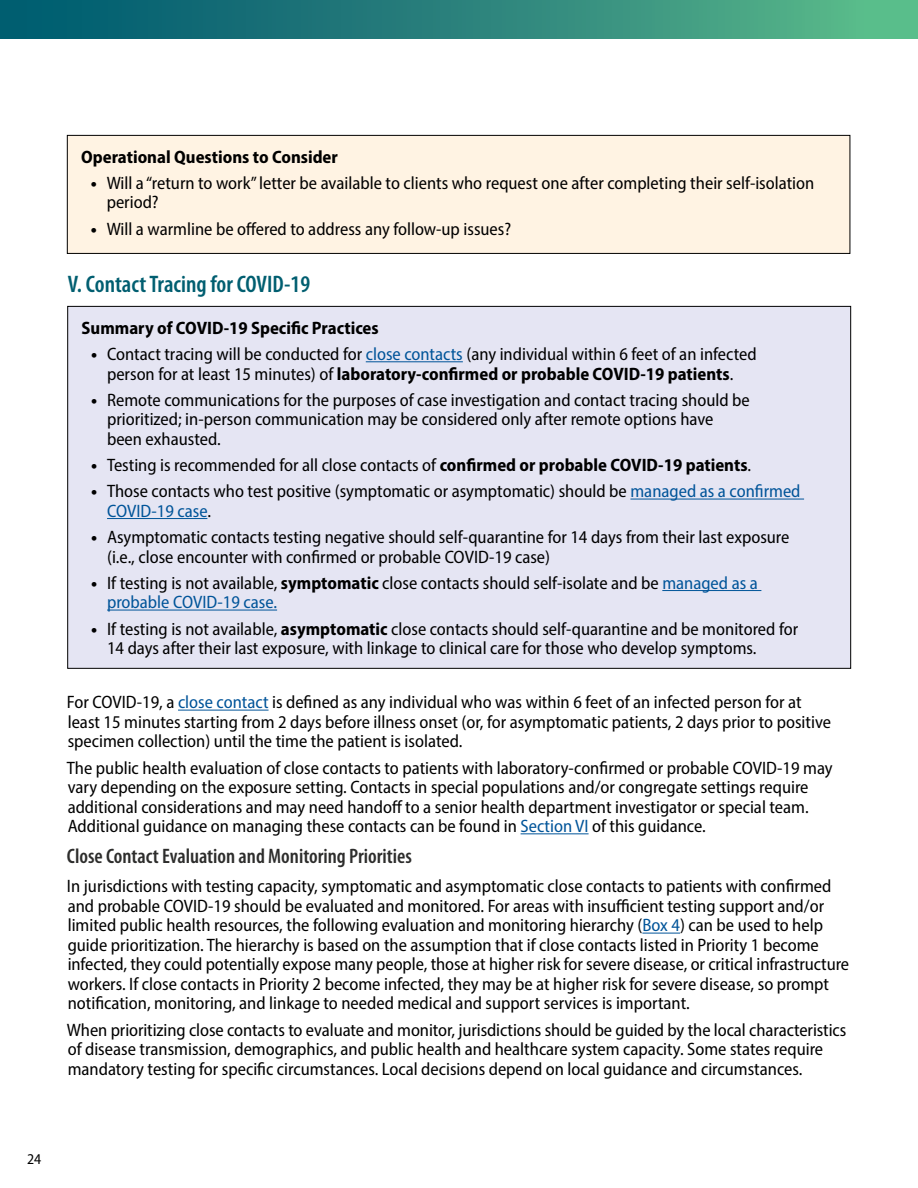
<style>
.page{position:relative;width:918px;height:1188px;background:#fff}
.page>*{position:absolute;margin:0;border:0;box-sizing:border-box;transform-origin:0 0}
.t1{font:600 condensed 24px "Myriad Pro";color:#005e70}
.t2{font:600 condensed 21px "Myriad Pro";color:#2d2d2c}
.p_myriad{font:semi-condensed 18px/19.5px "Myriad Pro";color:#000}
.Blue_Callout_1{font:700 semi-condensed 18px "Myriad Pro";color:#000}
.Yellow_Callout_1{font:700 semi-condensed 18px "Myriad Pro";color:#000}
.t3{font:semi-condensed 15px "Myriad Pro";color:#000}
.s1{font-weight:700;font-stretch:normal}
.s2{color:#005499}
.s3{font-weight:700}
</style>
<div class="page">
<div style="left:0;top:0;width:918px;height:38px;background:linear-gradient(to right,#00536e,#5dba8b)"></div>
<div style="left:67px;top:135px;width:783px;height:118px;background:#fff3e3"></div>
<div style="left:67px;top:135px;width:783px;height:119px;border:1px solid #000"></div>
<div style="left:68px;top:306px;width:783px;height:362px;background:#e5e5f3"></div>
<hr style="left:366px;top:361px;width:97px;height:1px;background:#005499">
<hr style="left:630px;top:499px;width:174px;height:1px;background:#005499">
<hr style="left:107px;top:518px;width:100px;height:1px;background:#005499">
<hr style="left:662px;top:590px;width:99px;height:1px;background:#005499">
<hr style="left:107px;top:610px;width:170px;height:1px;background:#005499">
<hr style="left:178px;top:710px;width:91px;height:1px;background:#005499">
<hr style="left:521px;top:833px;width:68px;height:1px;background:#005499">
<hr style="left:642px;top:933px;width:38px;height:1px;background:#005499">
<p class="Yellow_Callout_1" style="left:81px;top:145px;width:258px">Operational Questions to Consider</p>
<p class="p_myriad" style="left:107px;top:173px;width:709px;text-indent:-16px"><span class="s1">•</span> Will a “return to work” letter be available to clients who request one after completing their self-isolation period?</p>
<p class="p_myriad" style="left:91px;top:219px;width:422px"><span class="s1">•</span> Will a warmline be offered to address any follow-up issues?</p>
<h2 class="t1" style="left:68px;top:271px;width:244px">V. Contact Tracing for COVID-19</h2>
<p class="Blue_Callout_1" style="left:82px;top:316px;width:299px">Summary of COVID-19 Specific Practices</p>
<p class="p_myriad" style="left:91px;top:344px;width:667px;text-align:center"><span class="s1">•</span> Contact tracing will be conducted for <span class="s2">close contacts</span> (any individual within 6 feet of an infected person for at least 15 minutes) of <span class="s3">laboratory-confirmed or probable COVID-19 patients</span>.</p>
<p class="p_myriad" style="left:107px;top:390px;width:644px;text-indent:-16px"><span class="s1">•</span> Remote communications for the purposes of case investigation and contact tracing should be prioritized; in-person communication may be considered only after remote options have been exhausted.</p>
<p class="p_myriad" style="left:91px;top:455px;width:661px"><span class="s1">•</span> Testing is recommended for all close contacts of <span class="s3">confirmed or probable COVID-19 patients</span>.</p>
<p class="p_myriad" style="left:107px;top:481px;width:695px;text-indent:-16px"><span class="s1">•</span> Those contacts who test positive (symptomatic or asymptomatic) should be <span class="s2">managed as a confirmed<br>COVID-19 case</span>.</p>
<p class="p_myriad" style="left:107px;top:527px;width:684px;text-indent:-16px"><span class="s1">•</span> Asymptomatic contacts testing negative should self-quarantine for 14 days from their last exposure (i.e., close encounter with confirmed or probable COVID-19 case)</p>
<p class="p_myriad" style="left:107px;top:573px;width:652px;text-indent:-16px"><span class="s1">•</span> If testing is not available, <span class="s3">symptomatic</span> close contacts should self-isolate and be <span class="s2">managed as a probable COVID-19 case.</span></p>
<p class="p_myriad" style="left:107px;top:618px;width:693px;text-indent:-16px"><span class="s1">•</span> If testing is not available, <span class="s3">asymptomatic</span> close contacts should self-quarantine and be monitored for<br>14 days after their last exposure, with linkage to clinical care for those who develop symptoms.</p>
<p class="p_myriad" style="left:67px;top:692px;width:766px">For COVID-19, a <span class="s2">close contact</span> is defined as any individual who was within 6 feet of an infected person for at least 15 minutes starting from 2 days before illness onset (or, for asymptomatic patients, 2 days prior to positive specimen collection) until the time the patient is isolated.</p>
<p class="p_myriad" style="left:67px;top:758px;width:767px">The public health evaluation of close contacts to patients with laboratory-confirmed or probable COVID-19 may vary depending on the exposure setting. Contacts in special populations and/or congregate settings require additional considerations and may need handoff to a senior health department investigator or special team.<br>Additional guidance on managing these contacts can be found in <span class="s2">Section VI</span> of this guidance.</p>
<h3 class="t2" style="left:67px;top:844px;width:346px">Close Contact Evaluation and Monitoring Priorities</h3>
<p class="p_myriad" style="left:67px;top:876px;width:784px">In jurisdictions with testing capacity, symptomatic and asymptomatic close contacts to patients with confirmed and probable COVID-19 should be evaluated and monitored. For areas with insufficient testing support and/or limited public health resources, the following evaluation and monitoring hierarchy (<span class="s2">Box 4</span>) can be used to help guide prioritization. The hierarchy is based on the assumption that if close contacts listed in Priority 1 become infected, they could potentially expose many people, those at higher risk for severe disease, or critical infrastructure workers. If close contacts in Priority 2 become infected, they may be at higher risk for severe disease, so prompt notification, monitoring, and linkage to needed medical and support services is important.</p>
<p class="p_myriad" style="left:67px;top:1020px;width:781px">When prioritizing close contacts to evaluate and monitor, jurisdictions should be guided by the local characteristics of disease transmission, demographics, and public health and healthcare system capacity. Some states require mandatory testing for specific circumstances. Local decisions depend on local guidance and circumstances.</p>
<p class="t3" style="left:27px;top:1150px;width:16px">24</p>
</div>
